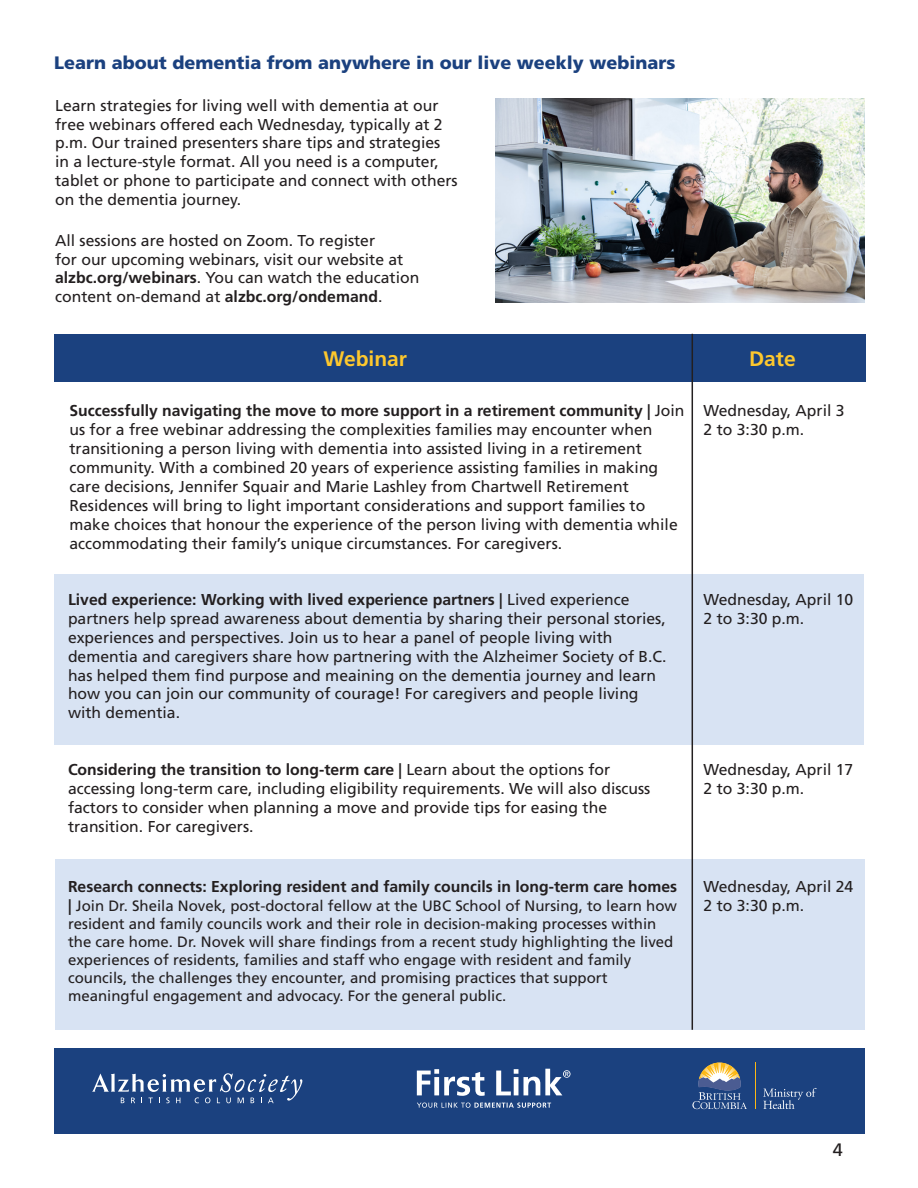
<style>
.page{position:relative;width:918px;height:1188px;background:#fff}
.page>*{position:absolute;margin:0;border:0;box-sizing:border-box;transform-origin:0 0}
.t1{font:700 21px "Frutiger LT Std";color:#fec82d}
.t2{font:900 18px "Frutiger LT Std";color:#1b417f}
.t3{font:18px "Frutiger LT Std";color:#231f20}
.t4{font:15.75px/18.9px "Frutiger LT Std";color:#231f20}
.t5{font:700 15.75px "Frutiger LT Std";color:#231f20}
.t6{font:15px/18px "Frutiger LT Std";color:#231f20}
.s1{font-weight:700}
.s2{font-weight:400}
.s3{font-weight:700;font-size:15.75px}
</style>
<div class="page">
<div style="left:54px;top:1049px;width:811px;height:85px;background:#1b417f"></div>
<svg style="left:92px;top:1073px;width:210px;height:30px"></svg>
<svg style="left:763px;top:1088px;width:54px;height:21px"></svg>
<svg style="left:692px;top:1063px;width:55px;height:46px"></svg>
<hr style="left:755px;top:1063px;width:1px;height:46px;background:#fcb814">
<svg style="left:417px;top:1069px;width:154px;height:27px"></svg>
<svg style="left:417px;top:1103px;width:134px;height:5px"></svg>
<div style="left:55px;top:859px;width:810px;height:171px;background:#d8e3f3"></div>
<div style="left:54px;top:575px;width:810px;height:170px;background:#d8e3f3"></div>
<img style="left:495px;top:99px;width:370px;height:203px">
<div style="left:54px;top:334px;width:811px;height:48px;background:#1b417f"></div>
<hr style="left:692px;top:334px;width:1px;height:696px;background:#231f20">
<p class="t2" style="left:54px;top:51px;width:623px">Learn about dementia from anywhere in our live weekly webinars</p>
<p class="t4" style="left:55px;top:96px;width:385px">Learn strategies for living well with dementia at our</p>
<p class="t4" style="left:55px;top:115px;width:389px">free webinars offered each Wednesday, typically at 2 p.m. Our trained presenters share tips and strategies</p>
<p class="t4" style="left:55px;top:152px;width:385px">in a lecture-style format. All you need is a computer,</p>
<p class="t4" style="left:55px;top:171px;width:404px">tablet or phone to participate and connect with others</p>
<p class="t4" style="left:55px;top:190px;width:188px">on the dementia journey.</p>
<p class="t4" style="left:55px;top:231px;width:322px">All sessions are hosted on Zoom. To register</p>
<p class="t4" style="left:55px;top:250px;width:350px">for our upcoming webinars, visit our website at</p>
<p class="t4" style="left:55px;top:269px;width:366px"><span class="s1">alzbc.org/webinars</span>. You can watch the education</p>
<p class="t4" style="left:55px;top:287px;width:329px">content on-demand at <span class="s1">alzbc.org/ondemand</span>.</p>
<p class="t1" style="left:323px;top:346px;width:85px">Webinar</p>
<p class="t1" style="left:749px;top:346px;width:48px">Date</p>
<p class="t4" style="left:70px;top:401px;width:617px"><span class="s1">Successfully navigating the move to more support in a retirement community |</span> Join us for a free webinar addressing the complexities families may encounter when transitioning a person living with dementia into assisted living in a retirement community. With a combined 20 years of experience assisting families in making care decisions, Jennifer Squair and Marie Lashley from Chartwell Retirement Residences will bring to light important considerations and support families to make choices that honour the experience of the person living with dementia while accommodating their family’s unique circumstances. For caregivers.</p>
<p class="t4" style="left:704px;top:401px;width:143px">Wednesday, April 3</p>
<p class="t4" style="left:704px;top:420px;width:102px">2 to 3:30 p.m.</p>
<p class="t5" style="left:68px;top:590px;width:563px">Lived experience: Working with lived experience partners | <span class="s2">Lived experience</span></p>
<p class="t4" style="left:68px;top:609px;width:599px">partners help spread awareness about dementia by sharing their personal stories, experiences and perspectives. Join us to hear a panel of people living with</p>
<p class="t4" style="left:68px;top:647px;width:600px">dementia and caregivers share how partnering with the Alzheimer Society of B.C. has helped them find purpose and meaining on the dementia journey and learn how you can join our community of courage! For caregivers and people living with dementia.</p>
<p class="t5" style="left:68px;top:760px;width:544px">Considering the transition to long-term care | <span class="s2">Learn about the options for</span></p>
<p class="t4" style="left:68px;top:779px;width:584px">accessing long-term care, including eligibility requirements. We will also discuss</p>
<p class="t4" style="left:68px;top:798px;width:541px">factors to consider when planning a move and provide tips for easing the</p>
<p class="t4" style="left:68px;top:817px;width:187px">transition. For caregivers.</p>
<p class="t5" style="left:68px;top:877px;width:611px">Research connects: Exploring resident and family councils in long-term care homes</p>
<p class="t6" style="left:68px;top:897px;width:611px"><span class="s3">|</span> Join Dr. Sheila Novek, post-doctoral fellow at the UBC School of Nursing, to learn how</p>
<p class="t6" style="left:68px;top:915px;width:607px">resident and family councils work and their role in decision-making processes within the care home. Dr. Novek will share findings from a recent study highlighting the lived</p>
<p class="t6" style="left:68px;top:951px;width:565px">experiences of residents, families and staff who engage with resident and family</p>
<p class="t6" style="left:68px;top:969px;width:541px">councils, the challenges they encounter, and promising practices that support</p>
<p class="t6" style="left:68px;top:987px;width:440px">meaningful engagement and advocacy. For the general public.</p>
<p class="t4" style="left:704px;top:590px;width:151px">Wednesday, April 10</p>
<p class="t4" style="left:704px;top:609px;width:102px">2 to 3:30 p.m.</p>
<p class="t4" style="left:704px;top:760px;width:151px">Wednesday, April 17</p>
<p class="t4" style="left:704px;top:779px;width:102px">2 to 3:30 p.m.</p>
<p class="t4" style="left:704px;top:877px;width:151px">Wednesday, April 24</p>
<p class="t4" style="left:704px;top:896px;width:102px">2 to 3:30 p.m.</p>
<p class="t3" style="left:833px;top:1139px;width:12px">4</p>
</div>
